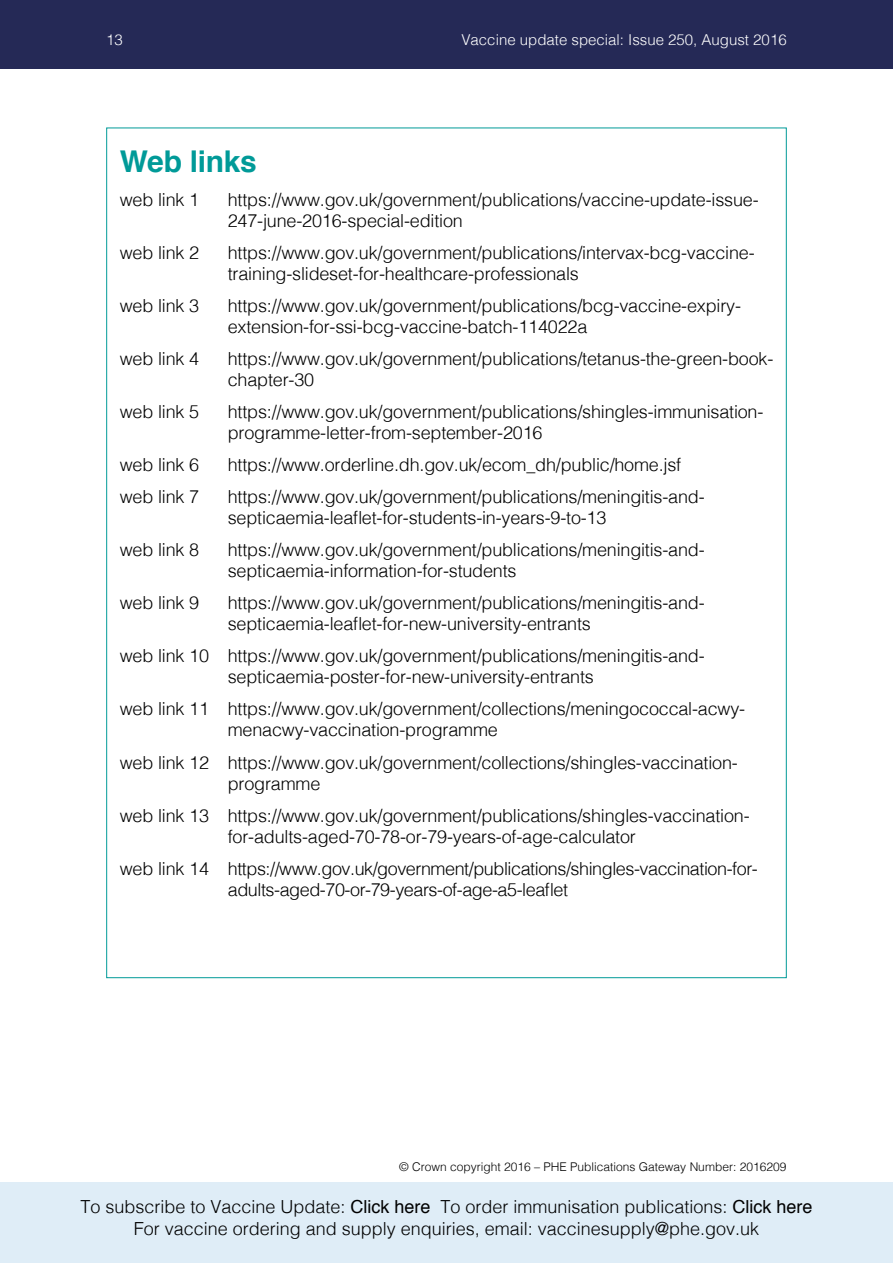
<style>
.page{position:relative;width:893px;height:1263px;background:#fff}
.page>*{position:absolute;margin:0;border:0;box-sizing:border-box;transform-origin:0 0}
.t1{font:700 30px "Helvetica";letter-spacing:-.01em;color:#009a98}
.Body{font:300 18px/21px "Helvetica";letter-spacing:-.01em;color:#000}
.t2{font:300 15px "Helvetica";color:#fff}
.t3{font:300 12px "Helvetica";color:#000}
.s1{font-weight:400}
</style>
<div class="page">
<div style="left:0;top:0;width:893px;height:68px;background:#252956"></div>
<div style="left:0;top:1182px;width:893px;height:81px;background:#dfedf7"></div>
<p class="t2" style="left:106px;top:27px;width:18px">13</p>
<p class="t2" style="left:461px;top:27px;width:327px">Vaccine update special: Issue 250, August 2016</p>
<p class="t1" style="left:120px;top:137px;width:139px">Web links</p>
<p class="Body" style="left:120px;top:188px;width:81px">web link 1</p>
<p class="Body" style="left:228px;top:188px;width:532px">https://www.gov.uk/government/publications/vaccine-update-issue-<br>247-june-2016-special-edition</p>
<p class="Body" style="left:120px;top:241px;width:81px">web link 2</p>
<p class="Body" style="left:228px;top:241px;width:528px">https://www.gov.uk/government/publications/intervax-bcg-vaccine&shy;training-slideset-for-healthcare-professionals</p>
<p class="Body" style="left:120px;top:294px;width:81px">web link 3</p>
<p class="Body" style="left:228px;top:294px;width:515px">https://www.gov.uk/government/publications/bcg-vaccine-expiry&shy;extension-for-ssi-bcg-vaccine-batch-114022a</p>
<p class="Body" style="left:120px;top:347px;width:81px">web link 4</p>
<p class="Body" style="left:228px;top:347px;width:547px">https://www.gov.uk/government/publications/tetanus-the-green-book&shy;chapter-30</p>
<p class="Body" style="left:120px;top:400px;width:81px">web link 5</p>
<p class="Body" style="left:228px;top:400px;width:537px">https://www.gov.uk/government/publications/shingles-immunisation&shy;programme-letter-from-september-2016</p>
<p class="Body" style="left:120px;top:453px;width:81px">web link 6</p>
<p class="Body" style="left:228px;top:453px;width:455px">https://www.orderline.dh.gov.uk/ecom_dh/public/home.jsf</p>
<p class="Body" style="left:120px;top:485px;width:81px">web link 7</p>
<p class="Body" style="left:228px;top:485px;width:478px">https://www.gov.uk/government/publications/meningitis-and&shy;septicaemia-leaflet-for-students-in-years-9-to-13</p>
<p class="Body" style="left:120px;top:538px;width:81px">web link 8</p>
<p class="Body" style="left:228px;top:538px;width:478px">https://www.gov.uk/government/publications/meningitis-and&shy;septicaemia-information-for-students</p>
<p class="Body" style="left:120px;top:591px;width:81px">web link 9</p>
<p class="Body" style="left:228px;top:591px;width:478px">https://www.gov.uk/government/publications/meningitis-and&shy;septicaemia-leaflet-for-new-university-entrants</p>
<p class="Body" style="left:120px;top:644px;width:586px;text-align:center">web link 10 https://www.gov.uk/government/publications/meningitis-and&shy;septicaemia-poster-for-new-university-entrants</p>
<p class="Body" style="left:228px;top:697px;width:519px;text-indent:-108px">web link 11 https://www.gov.uk/government/collections/meningococcal-acwy&shy;menacwy-vaccination-programme</p>
<p class="Body" style="left:228px;top:750px;width:512px;text-indent:-108px">web link 12 https://www.gov.uk/government/collections/shingles-vaccination&shy;programme</p>
<p class="Body" style="left:120px;top:803px;width:631px;text-align:center">web link 13 https://www.gov.uk/government/publications/shingles-vaccination&shy;for-adults-aged-70-78-or-79-years-of-age-calculator</p>
<p class="Body" style="left:228px;top:856px;width:532px;text-indent:-108px">web link 14 https://www.gov.uk/government/publications/shingles-vaccination-for&shy;adults-aged-70-or-79-years-of-age-a5-leaflet</p>
<p class="t3" style="left:399px;top:1156px;width:389px">© Crown copyright 2016 – PHE Publications Gateway Number: 2016209</p>
<p class="Body" style="left:80px;top:1194px;width:734px;line-height:22.5px;text-align:center">To subscribe to Vaccine Update: <span class="s1">Click here</span> To order immunisation publications: <span class="s1">Click here<br></span>For vaccine ordering and supply enquiries, email: vaccinesupply@phe.gov.uk</p>
</div>
